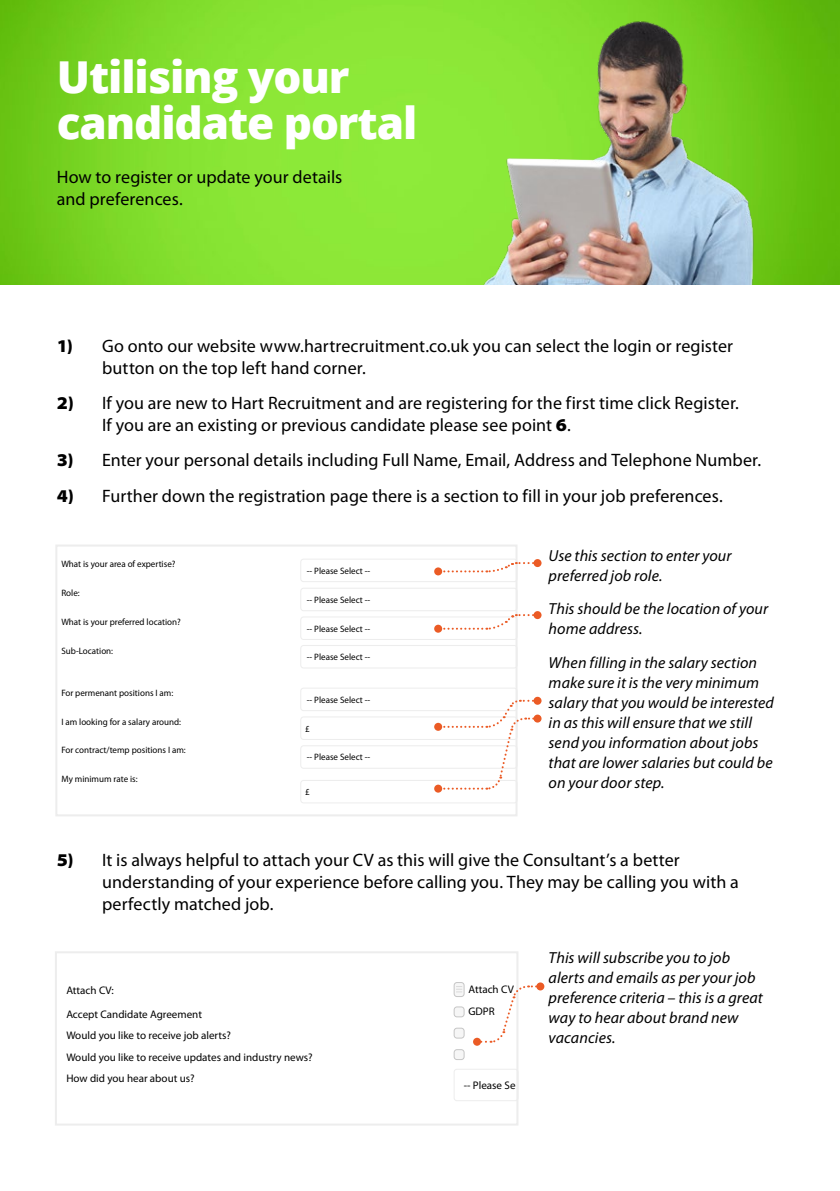
<style>
.page{position:relative;width:840px;height:1191px;background:#fff}
.page>*{position:absolute;margin:0;border:0;box-sizing:border-box;transform-origin:0 0}
.t1{font:800 44px/46px "Open Sans";letter-spacing:-.025em;color:#fff}
.t2{font:18px/22px "Myriad Pro";letter-spacing:.005em;color:#000}
.t3{font:italic 16px/20px "Myriad Pro";letter-spacing:.005em;color:#000}
.t4{font:11px/21.4px "Myriad Pro";color:#000}
.t5{font:9.2px "Myriad Pro";color:#000}
.s1{font-weight:900;font-stretch:semi-expanded}
</style>
<div class="page">
<img style="left:0;top:0;width:839px;height:284px">
<img style="left:470px;top:13px;width:296px;height:271px">
<div style="left:55px;top:544px;width:462px;height:272px;border:2px solid #ededed"></div>
<div style="left:300px;top:558px;width:217px;height:24px;border:1px solid #ededed;border-radius:3px"></div>
<div style="left:300px;top:588px;width:217px;height:23px;border:1px solid #ededed;border-radius:3px"></div>
<div style="left:300px;top:616px;width:217px;height:24px;border:1px solid #ededed;border-radius:3px"></div>
<div style="left:300px;top:645px;width:217px;height:23px;border:1px solid #ededed;border-radius:3px"></div>
<div style="left:300px;top:687px;width:217px;height:24px;border:1px solid #ededed;border-radius:3px"></div>
<div style="left:300px;top:716px;width:217px;height:24px;border:1px solid #ededed;border-radius:3px"></div>
<div style="left:300px;top:745px;width:217px;height:24px;border:1px solid #ededed;border-radius:3px"></div>
<div style="left:300px;top:780px;width:217px;height:23px;border:1px solid #ededed;border-radius:3px"></div>
<div style="left:533px;top:714px;width:8px;height:8px;background:#eb5b25;border-radius:50%"></div>
<div style="left:434px;top:784px;width:8px;height:8px;background:#eb5b25;border-radius:50%"></div>
<svg style="left:441px;top:561px;width:97px;height:12px"></svg>
<div style="left:533px;top:559px;width:8px;height:8px;background:#eb5b25;border-radius:50%"></div>
<div style="left:434px;top:567px;width:8px;height:8px;background:#eb5b25;border-radius:50%"></div>
<svg style="left:438px;top:699px;width:100px;height:91px"></svg>
<div style="left:533px;top:697px;width:8px;height:8px;background:#eb5b25;border-radius:50%"></div>
<div style="left:434px;top:723px;width:8px;height:8px;background:#eb5b25;border-radius:50%"></div>
<svg style="left:438px;top:613px;width:100px;height:18px"></svg>
<div style="left:533px;top:611px;width:8px;height:8px;background:#eb5b25;border-radius:50%"></div>
<div style="left:434px;top:624px;width:8px;height:8px;background:#eb5b25;border-radius:50%"></div>
<div style="left:55px;top:951px;width:463px;height:174px;border:2px solid #ededed"></div>
<div style="left:454px;top:1049px;width:10px;height:10px;background:#f6f6f6;border-radius:3px"></div>
<div style="left:453px;top:1049px;width:11px;height:11px;border:1px solid #c6c6c6;border-radius:3px"></div>
<div style="left:453px;top:1068px;width:65px;height:33px;border:1px solid #ededed;border-radius:3px"></div>
<div style="left:454px;top:1028px;width:10px;height:10px;background:#f6f6f6;border-radius:3px"></div>
<div style="left:453px;top:1027px;width:11px;height:11px;border:1px solid #c6c6c6;border-radius:3px"></div>
<div style="left:454px;top:1007px;width:10px;height:9px;background:#f6f6f6;border-radius:3px"></div>
<div style="left:453px;top:1006px;width:11px;height:11px;border:1px solid #c6c6c6;border-radius:3px"></div>
<div style="left:454px;top:982px;width:10px;height:14px;background:#f6f6f6;border-radius:3px"></div>
<div style="left:453px;top:982px;width:11px;height:15px;border:1px solid #c6c6c6;border-radius:3px"></div>
<svg style="left:456px;top:986px;width:6px;height:6px"></svg>
<svg style="left:481px;top:984px;width:60px;height:59px"></svg>
<div style="left:536px;top:982px;width:8px;height:8px;background:#eb5b25;border-radius:50%"></div>
<div style="left:473px;top:1037px;width:8px;height:8px;background:#eb5b25;border-radius:50%"></div>
<h1 class="t1" style="left:57px;top:52px;width:362px">Utilising your candidate portal</h1>
<p class="t2" style="left:57px;top:166px;width:287px">How to register or update your details and preferences.</p>
<p class="t2" style="left:102px;top:334px;width:632px;text-indent:-45px"><span class="s1">1)</span> Go onto our website www.hartrecruitment.co.uk you can select the login or register button on the top left hand corner.</p>
<p class="t2" style="left:102px;top:391px;width:638px;text-indent:-45px"><span class="s1">2)</span> If you are new to Hart Recruitment and are registering for the first time click Register.<br>If you are an existing or previous candidate please see point <span class="s1">6</span>.</p>
<p class="t2" style="left:57px;top:449px;width:705px"><span class="s1">3)</span> Enter your personal details including Full Name, Email, Address and Telephone Number.</p>
<p class="t2" style="left:57px;top:484px;width:667px"><span class="s1">4)</span> Further down the registration page there is a section to fill in your job preferences.</p>
<p class="t5" style="left:61px;top:558px;width:116px">What is your area of expertise?</p>
<p class="t5" style="left:61px;top:587px;width:20px">Role:</p>
<p class="t5" style="left:61px;top:616px;width:121px">What is your preferred location?</p>
<p class="t5" style="left:61px;top:645px;width:53px">Sub-Location:</p>
<p class="t5" style="left:61px;top:687px;width:113px">For permenant positions I am:</p>
<p class="t5" style="left:61px;top:716px;width:121px">I am looking for a salary around:</p>
<p class="t5" style="left:61px;top:744px;width:126px">For contract/temp positions I am:</p>
<p class="t5" style="left:61px;top:773px;width:78px">My minimum rate is:</p>
<p class="t5" style="left:306px;top:565px;width:65px">-- Please Select --</p>
<p class="t5" style="left:306px;top:594px;width:65px">-- Please Select --</p>
<p class="t5" style="left:306px;top:623px;width:65px">-- Please Select --</p>
<p class="t5" style="left:306px;top:651px;width:65px">-- Please Select --</p>
<p class="t5" style="left:306px;top:694px;width:65px">-- Please Select --</p>
<p class="t5" style="left:305px;top:723px;width:6px">£</p>
<p class="t5" style="left:306px;top:751px;width:65px">-- Please Select --</p>
<p class="t5" style="left:305px;top:786px;width:6px">£</p>
<p class="t3" style="left:548px;top:545px;width:184px">Use this section to enter your preferred job role.</p>
<p class="t3" style="left:548px;top:598px;width:221px">This should be the location of your home address.</p>
<p class="t3" style="left:548px;top:652px;width:227px">When filling in the salary section make sure it is the very minimum salary that you would be interested in as this will ensure that we still send you information about jobs that are lower salaries but could be on your door step.</p>
<p class="t2" style="left:102px;top:848px;width:637px;text-indent:-45px"><span class="s1">5)</span> It is always helpful to attach your CV as this will give the Consultant’s a better understanding of your experience before calling you. They may be calling you with a perfectly matched job.</p>
<p class="t4" style="left:66px;top:979px;width:49px">Attach CV:</p>
<p class="t4" style="left:66px;top:1003px;width:248px">Accept Candidate Agreement<br>Would you like to receive job alerts?<br>Would you like to receive updates and industry news?<br>How did you hear about us?</p>
<p class="t4" style="left:468px;top:978px;width:47px;line-height:22px">Attach CV<br>GDPR</p>
<p class="t4" style="left:463px;top:1074px;width:53px">-- Please Se</p>
<p class="t3" style="left:548px;top:947px;width:215px">This will subscribe you to job alerts and emails as per your job preference criteria – this is a great way to hear about brand new vacancies.</p>
</div>
